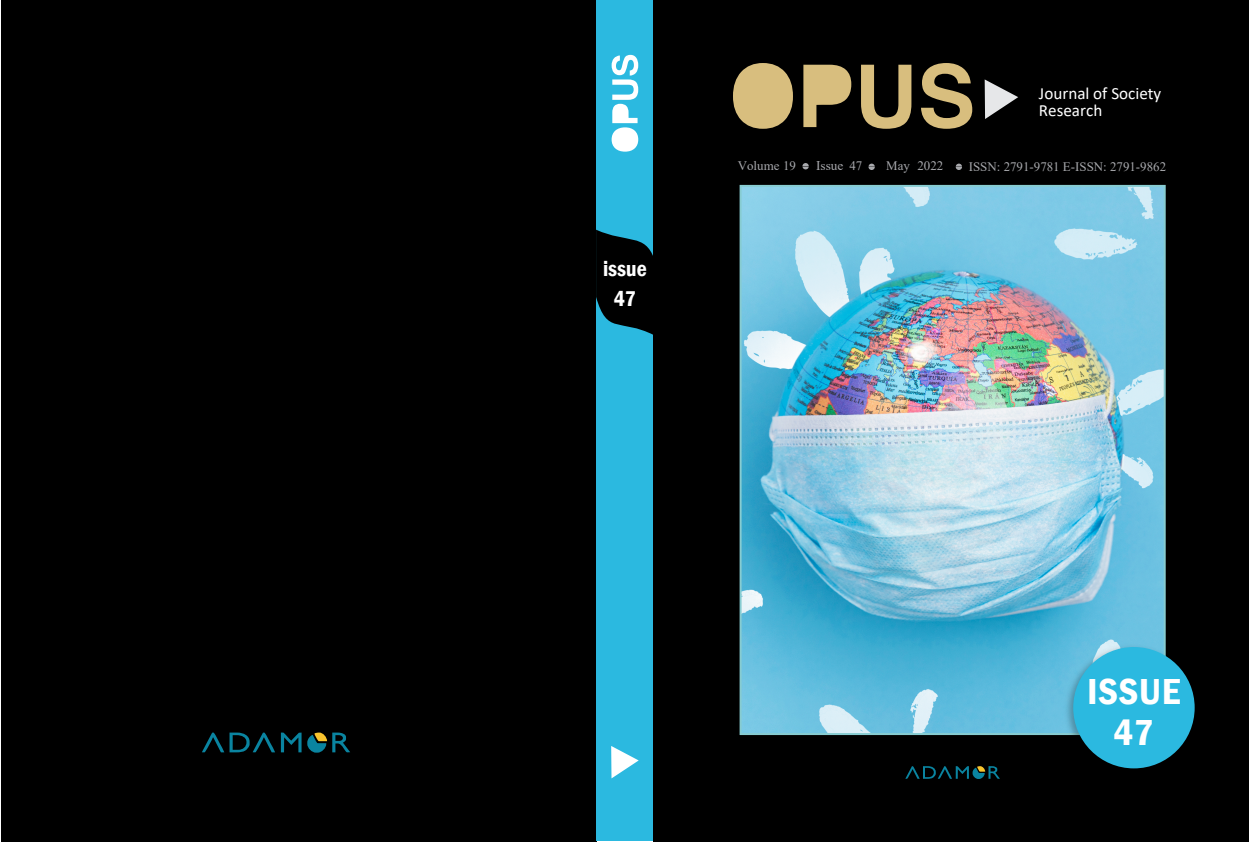
<style>
.page{position:relative;width:1249px;height:842px;background:#fff}
.page>*{position:absolute;margin:0;border:0;box-sizing:border-box;transform-origin:0 0}
.t1{font:600 condensed 37.2px/41.6px "Franklin Gothic";letter-spacing:.01em;color:#fff;text-align:center;scale:1.05 1}
.t2{font:600 condensed 22px/29.7px "Franklin Gothic";color:#fff;text-align:center}
.t3{font:17.1px/16.5px "Calibri";color:#fff}
.t4{font:13.3px "Times New Roman";color:#a8a9ad}
.t5{font:12.9px "Times New Roman";color:#a8a9ad}
.s1{font-size:12.9px}
</style>
<div class="page">
<div style="left:653px;top:0;width:595px;height:842px;background:#000"></div>
<div style="left:1px;top:0;width:595px;height:842px;background:#000"></div>
<svg style="left:281px;top:732px;width:20px;height:20px"></svg>
<svg style="left:202px;top:732px;width:73px;height:20px"></svg>
<svg style="left:307px;top:732px;width:43px;height:21px"></svg>
<div style="left:596px;top:1px;width:57px;height:840px;background:#2bb9e0"></div>
<svg style="left:611px;top:55px;width:27px;height:97px"></svg>
<div style="left:616px;top:108px;width:9px;height:10px;background:#fff;border-radius:50%"></div>
<div style="left:617px;top:135px;width:15px;height:10px;background:#fff;border-radius:50%"></div>
<svg style="left:611px;top:746px;width:27px;height:32px"></svg>
<svg style="left:596px;top:230px;width:57px;height:105px"></svg>
<img style="left:742px;top:188px;width:420px;height:544px">
<svg style="left:905px;top:766px;width:94px;height:13px"></svg>
<svg style="left:921px;top:63px;width:51px;height:66px"></svg>
<svg style="left:861px;top:65px;width:50px;height:64px"></svg>
<svg style="left:803px;top:65px;width:48px;height:62px"></svg>
<svg style="left:733px;top:63px;width:59px;height:66px"></svg>
<div style="left:815px;top:74px;width:25px;height:23px;background:#d8be7e;border-radius:50%"></div>
<div style="left:750px;top:78px;width:24px;height:35px;background:#d8be7e;border-radius:50%"></div>
<svg style="left:984px;top:79px;width:34px;height:40px"></svg>
<div style="left:739px;top:185px;width:426px;height:550px;border:2px solid #87ccd1"></div>
<img style="left:1061px;top:641px;width:134px;height:128px">
<div style="left:1072px;top:647px;width:122px;height:121px;background:#2bb9e0;border-radius:50%"></div>
<svg style="left:802px;top:163px;width:6px;height:6px"></svg>
<svg style="left:868px;top:164px;width:6px;height:6px"></svg>
<svg style="left:955px;top:164px;width:6px;height:6px"></svg>
<h2 class="t2" style="left:603px;top:253px;width:45px">issue<br>47</h2>
<h3 class="t3" style="left:1038px;top:85px;width:124px">Journal of Society<br>Research</h3>
<p class="t5" style="left:737px;top:157px;width:60px">Volume 19</p>
<p class="t4" style="left:816px;top:157px;width:48px">Issue <span class="s1">47</span></p>
<p class="t5" style="left:886px;top:157px;width:59px">May 2022</p>
<p class="t5" style="left:968px;top:157px;width:199px">ISSN: 2791-9781 E-ISSN: 2791-9862</p>
<h1 class="t1" style="left:1086px;top:670px;width:90px">ISSUE<br>47</h1>
</div>
